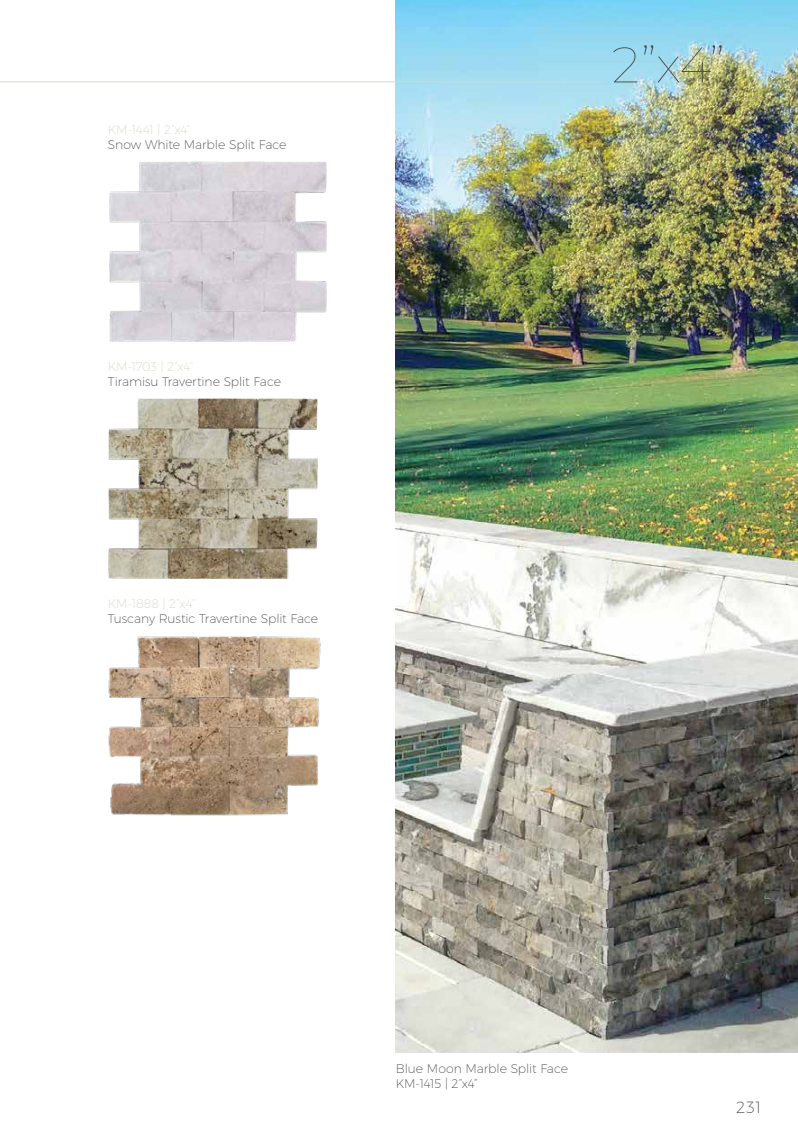
<style>
.page{position:relative;width:798px;height:1134px;background:#fff}
.page>*{position:absolute;margin:0;border:0;box-sizing:border-box;transform-origin:0 0}
.t1{font:100 50px "Montserrat";color:#4d4d4f}
.t2{font:200 16.25px "Montserrat";color:#4d4d4f}
.t3{font:200 12.5px/15px "Montserrat";letter-spacing:-.01em;color:#4d4d4f}
.t4{font:200 12.5px "Montserrat";letter-spacing:-.02em;color:#dad5c4}
</style>
<div class="page">
<img style="left:395px;top:0;width:402px;height:1052px">
<hr style="left:0;top:81px;width:604px;height:1px;background:#dad5c4">
<img style="left:109px;top:398px;width:209px;height:180px">
<img style="left:109px;top:161px;width:218px;height:180px">
<img style="left:108px;top:636px;width:213px;height:179px">
<p class="t4" style="left:108px;top:122px;width:84px">KM-1441 | 2”x4”</p>
<p class="t3" style="left:108px;top:137px;width:180px">Snow White Marble Split Face</p>
<p class="t4" style="left:108px;top:359px;width:87px">KM-1703 | 2”x4”</p>
<p class="t3" style="left:108px;top:374px;width:175px">Tiramisu Travertine Split Face</p>
<p class="t4" style="left:108px;top:596px;width:89px">KM-1888 | 2”x4”</p>
<p class="t3" style="left:108px;top:611px;width:212px">Tuscany Rustic Travertine Split Face</p>
<h1 class="t1" style="left:611px;top:31px;width:114px">2”x4”</h1>
<p class="t3" style="left:395px;top:1061px;width:174px">Blue Moon Marble Split Face<br>KM-1415 | 2”x4”</p>
<h2 class="t2" style="left:735px;top:1097px;width:26px">231</h2>
</div>
